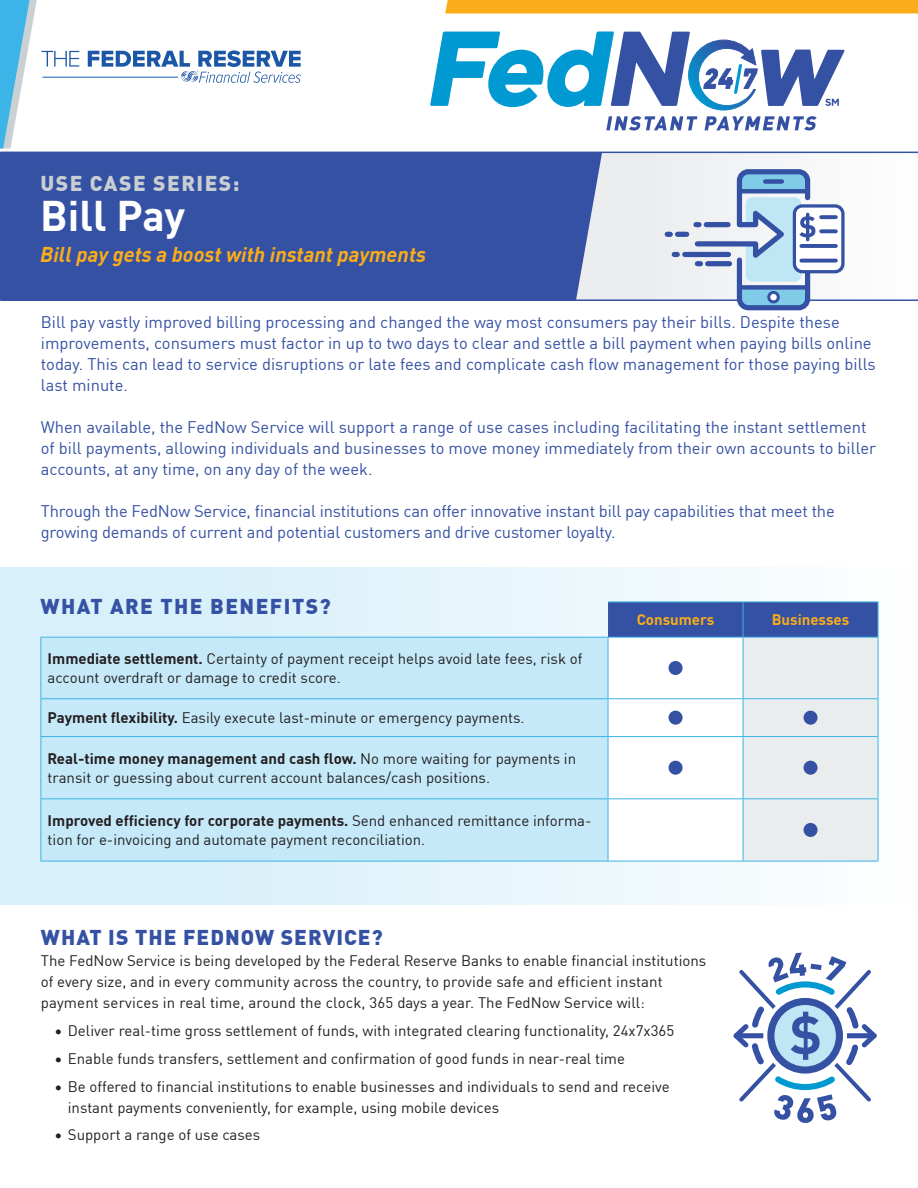
<style>
.page{position:relative;width:918px;height:1188px;background:#fff}
.page>*{position:absolute;margin:0;border:0;box-sizing:border-box;transform-origin:0 0}
.t1{font:700 42px "DINOT";color:#fff}
.t2{font:italic 700 21px "DINOT";color:#faad19}
.t3{font:900 21px "DINOT";letter-spacing:.05em;color:#3551a3}
.t4{font:900 21px "DINOT";letter-spacing:.07em;color:#3551a3}
.t5{font:900 21px "DINOT";letter-spacing:.07em;color:#c8cfd3}
.t6{font:16.5px/21px "DINOT";color:#3551a3}
.t7{font:15px/21px "DINOT";color:#231f20}
.t8{font:700 15px "DINOT";color:#faad19}
.s1{font-weight:700}
</style>
<div class="page">
<svg style="left:88px;top:50px;width:213px;height:33px"></svg>
<hr style="left:42px;top:77px;width:136px;height:1px;background:#0d62b0">
<div style="left:565px;top:152px;width:353px;height:148px;background:#ebedef"></div>
<div style="left:0;top:567px;width:918px;height:337px;background:linear-gradient(to right,#d2eef9,#fafdfe)"></div>
<svg style="left:733px;top:953px;width:144px;height:170px"></svg>
<svg style="left:430px;top:31px;width:415px;height:99px"></svg>
<div style="left:0;top:153px;width:602px;height:146px;background:#3551a3"></div>
<svg style="left:0;top:0;width:79px;height:148px"></svg>
<svg style="left:445px;top:0;width:473px;height:14px;background:#fab021"></svg>
<hr style="left:0;top:152px;width:918px;height:1px;background:#3551a3">
<hr style="left:0;top:299px;width:918px;height:2px;background:#3551a3">
<div style="left:41px;top:638px;width:567px;height:223px;background:#c5e9f8"></div>
<svg style="left:608px;top:603px;width:270px;height:258px"></svg>
<hr style="left:608px;top:602px;width:135px;height:1px;background:#3cb4e7">
<hr style="left:743px;top:602px;width:135px;height:1px;background:#3cb4e7">
<hr style="left:743px;top:602px;width:1px;height:35px;background:#3cb4e7">
<hr style="left:878px;top:602px;width:1px;height:35px;background:#3cb4e7">
<hr style="left:608px;top:637px;width:135px;height:1px;background:#3cb4e7">
<hr style="left:743px;top:637px;width:135px;height:1px;background:#3cb4e7">
<hr style="left:743px;top:638px;width:1px;height:60px;background:#3cb4e7">
<hr style="left:878px;top:638px;width:1px;height:60px;background:#3cb4e7">
<hr style="left:40px;top:699px;width:1px;height:37px;background:#3cb4e7">
<hr style="left:608px;top:698px;width:135px;height:1px;background:#3cb4e7">
<hr style="left:608px;top:699px;width:1px;height:37px;background:#3cb4e7">
<hr style="left:743px;top:698px;width:135px;height:1px;background:#3cb4e7">
<hr style="left:743px;top:699px;width:1px;height:37px;background:#3cb4e7">
<hr style="left:878px;top:699px;width:1px;height:37px;background:#3cb4e7">
<hr style="left:40px;top:736px;width:568px;height:1px;background:#3cb4e7">
<hr style="left:40px;top:737px;width:1px;height:61px;background:#3cb4e7">
<hr style="left:608px;top:736px;width:135px;height:1px;background:#3cb4e7">
<hr style="left:608px;top:737px;width:1px;height:61px;background:#3cb4e7">
<hr style="left:743px;top:736px;width:135px;height:1px;background:#3cb4e7">
<hr style="left:743px;top:737px;width:1px;height:61px;background:#3cb4e7">
<hr style="left:878px;top:737px;width:1px;height:61px;background:#3cb4e7">
<hr style="left:40px;top:798px;width:568px;height:1px;background:#3cb4e7">
<hr style="left:40px;top:799px;width:1px;height:62px;background:#3cb4e7">
<hr style="left:608px;top:798px;width:135px;height:1px;background:#3cb4e7">
<hr style="left:608px;top:799px;width:1px;height:62px;background:#3cb4e7">
<hr style="left:743px;top:798px;width:135px;height:1px;background:#3cb4e7">
<hr style="left:743px;top:799px;width:1px;height:62px;background:#3cb4e7">
<hr style="left:878px;top:799px;width:1px;height:62px;background:#3cb4e7">
<hr style="left:40px;top:861px;width:568px;height:1px;background:#3cb4e7">
<hr style="left:608px;top:861px;width:135px;height:1px;background:#3cb4e7">
<hr style="left:743px;top:861px;width:135px;height:1px;background:#3cb4e7">
<hr style="left:40px;top:637px;width:568px;height:1px;background:#3cb4e7">
<hr style="left:40px;top:638px;width:1px;height:60px;background:#3cb4e7">
<hr style="left:608px;top:638px;width:1px;height:60px;background:#3cb4e7">
<hr style="left:40px;top:698px;width:568px;height:1px;background:#3cb4e7">
<div style="left:669px;top:661px;width:14px;height:14px;background:#3551a3;border-radius:50%"></div>
<div style="left:669px;top:711px;width:14px;height:14px;background:#3551a3;border-radius:50%"></div>
<div style="left:804px;top:711px;width:14px;height:14px;background:#3551a3;border-radius:50%"></div>
<div style="left:669px;top:761px;width:14px;height:14px;background:#3551a3;border-radius:50%"></div>
<div style="left:804px;top:761px;width:14px;height:14px;background:#3551a3;border-radius:50%"></div>
<div style="left:804px;top:823px;width:14px;height:14px;background:#3551a3;border-radius:50%"></div>
<div style="left:794px;top:206px;width:49px;height:66px;background:#fff;border-radius:8px"></div>
<div style="left:793px;top:204px;width:52px;height:69px;border:3px solid #3551a3;border-radius:8px"></div>
<svg style="left:821px;top:215px;width:15px;height:4px"></svg>
<svg style="left:821px;top:229px;width:15px;height:4px"></svg>
<hr style="left:801px;top:244px;width:35px;height:4px;background:#3551a3">
<svg style="left:815px;top:259px;width:21px;height:4px"></svg>
<div style="left:685px;top:252px;width:44px;height:5px;background:#3551a3"></div>
<svg style="left:674px;top:252px;width:3px;height:5px"></svg>
<div style="left:678px;top:232px;width:9px;height:5px;background:#3551a3"></div>
<svg style="left:667px;top:232px;width:3px;height:5px"></svg>
<svg style="left:692px;top:167px;width:123px;height:144px"></svg>
<p class="t5" style="left:40px;top:167px;width:201px">USE CASE SERIES:</p>
<p class="t1" style="left:40px;top:183px;width:147px">Bill Pay</p>
<p class="t2" style="left:40px;top:238px;width:387px">Bill pay gets a boost with instant payments</p>
<p class="t6" style="left:41px;top:310px;width:836px">Bill pay vastly improved billing processing and changed the way most consumers pay their bills. Despite these improvements, consumers must factor in up to two days to clear and settle a bill payment when paying bills online today. This can lead to service disruptions or late fees and complicate cash flow management for those paying bills last minute.</p>
<p class="t6" style="left:41px;top:415px;width:837px">When available, the FedNow Service will support a range of use cases including facilitating the instant settlement of bill payments, allowing individuals and businesses to move money immediately from their own accounts to biller accounts, at any time, on any day of the week.</p>
<p class="t6" style="left:41px;top:499px;width:795px">Through the FedNow Service, financial institutions can offer innovative instant bill pay capabilities that meet the growing demands of current and potential customers and drive customer loyalty.</p>
<p class="t4" style="left:41px;top:590px;width:292px">WHAT ARE THE BENEFITS?</p>
<p class="t7" style="left:48px;top:648px;width:536px;line-height:19.5px"><span class="s1">Immediate settlement.</span> Certainty of payment receipt helps avoid late fees, risk of account overdraft or damage to credit score.</p>
<p class="t7" style="left:48px;top:706px;width:478px"><span class="s1">Payment flexibility.</span> Easily execute last-minute or emergency payments.</p>
<p class="t7" style="left:48px;top:747px;width:530px;line-height:19.5px"><span class="s1">Real-time money management and cash flow.</span> No more waiting for payments in transit or guessing about current account balances/cash positions.</p>
<p class="t7" style="left:48px;top:809px;width:545px;line-height:19.5px"><span class="s1">Improved efficiency for corporate payments.</span> Send enhanced remittance informa&shy;tion for e-invoicing and automate payment reconciliation.</p>
<p class="t8" style="left:637px;top:608px;width:79px">Consumers</p>
<p class="t8" style="left:772px;top:608px;width:79px">Businesses</p>
<p class="t3" style="left:41px;top:921px;width:343px">WHAT IS THE FEDNOW SERVICE?</p>
<p class="t7" style="left:41px;top:949px;width:667px">The FedNow Service is being developed by the Federal Reserve Banks to enable financial institutions of every size, and in every community across the country, to provide safe and efficient instant payment services in real time, around the clock, 365 days a year. The FedNow Service will:</p>
<p class="t7" style="left:54px;top:1019px;width:621px">• Deliver real-time gross settlement of funds, with integrated clearing functionality, 24x7x365</p>
<p class="t7" style="left:54px;top:1047px;width:572px">• Enable funds transfers, settlement and confirmation of good funds in near-real time</p>
<p class="t7" style="left:68px;top:1074px;width:603px;text-indent:-14px">• Be offered to financial institutions to enable businesses and individuals to send and receive instant payments conveniently, for example, using mobile devices</p>
<p class="t7" style="left:54px;top:1123px;width:208px">• Support a range of use cases</p>
</div>
